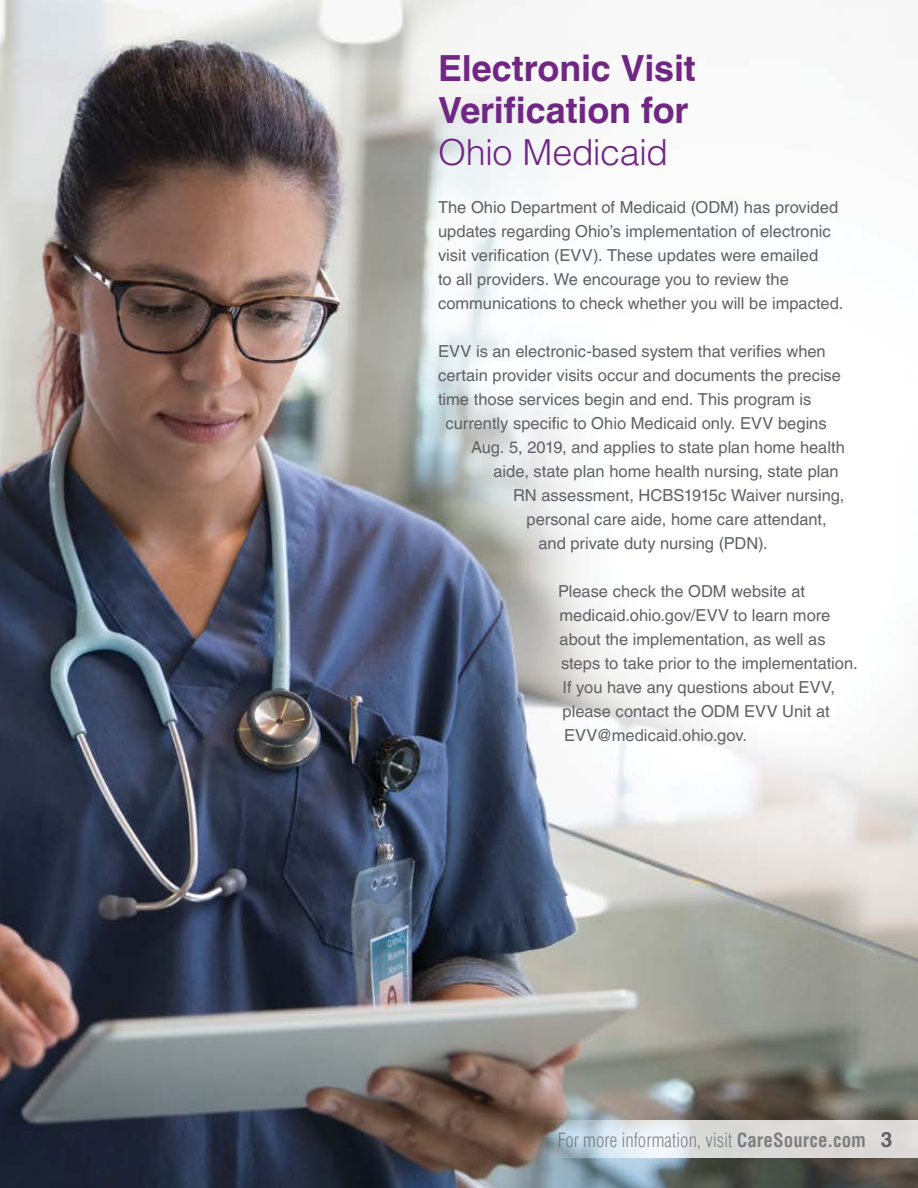
<style>
.page{position:relative;width:918px;height:1188px;background:#fff}
.page>*{position:absolute;margin:0;border:0;box-sizing:border-box;transform-origin:0 0}
.t1{font:700 36px/42px "Helvetica LT Pro";letter-spacing:-.005em;color:#702784}
.t2{font:300 36px "Helvetica LT Pro";letter-spacing:-.015em;color:#702784}
.t3{font:300 condensed 19.05px "Helvetica LT Pro";letter-spacing:-.005em;color:#606165}
.t4{font:16.5px/24px "Helvetica LT Pro";color:#606165}
.s1{font-weight:700}
.s2{font-weight:700;font-stretch:normal;font-size:21px}
</style>
<div class="page">
<img style="left:0;top:0;width:918px;height:1188px">
<svg style="left:523px;top:1120px;width:395px;height:38px;background:#d0d2d3"></svg>
<h1 class="t1" style="left:438px;top:47px;width:259px">Electronic Visit<br>Verification for</h1>
<h1 class="t2" style="left:438px;top:129px;width:232px">Ohio Medicaid</h1>
<p class="t4" style="left:438px;top:195px;width:407px">The Ohio Department of Medicaid (ODM) has provided updates regarding Ohio’s implementation of electronic visit verification (EVV). These updates were emailed<br>to all providers. We encourage you to review the communications to check whether you will be impacted.</p>
<p class="t4" style="left:438px;top:339px;width:389px">EVV is an electronic-based system that verifies when</p>
<p class="t4" style="left:438px;top:363px;width:405px">certain provider visits occur and documents the precise</p>
<p class="t4" style="left:438px;top:387px;width:375px">time those services begin and end. This program is</p>
<p class="t4" style="left:446px;top:411px;width:383px">currently specific to Ohio Medicaid only. EVV begins</p>
<p class="t4" style="left:471px;top:435px;width:375px">Aug. 5, 2019, and applies to state plan home health</p>
<p class="t4" style="left:494px;top:459px;width:347px">aide, state plan home health nursing, state plan</p>
<p class="t4" style="left:513px;top:483px;width:333px">RN assessment, HCBS1915c Waiver nursing,</p>
<p class="t4" style="left:527px;top:507px;width:302px">personal care aide, home care attendant,</p>
<p class="t4" style="left:539px;top:531px;width:231px">and private duty nursing (PDN).</p>
<p class="t4" style="left:558px;top:579px;width:301px">Please check the ODM website at medicaid.ohio.gov/EVV to learn more about the implementation, as well as steps to take prior to the implementation.<br>If you have any questions about EVV, please contact the ODM EVV Unit at EVV@medicaid.ohio.gov.</p>
<p class="t3" style="left:557px;top:1128px;width:337px">For more information, visit <span class="s1">CareSource.com</span> <span class="s2">3</span></p>
</div>
